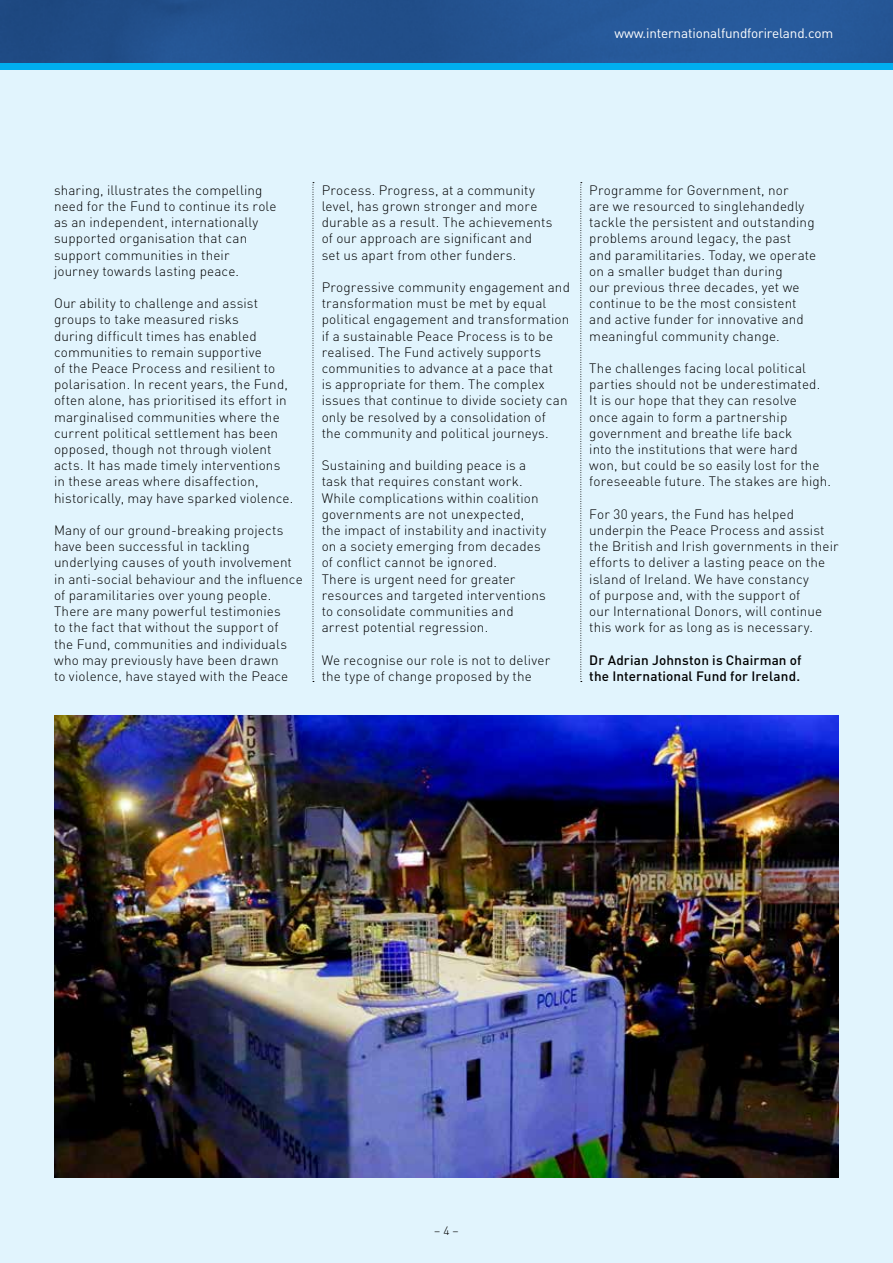
<style>
.page{position:relative;width:893px;height:1263px;background:#e1f4fd}
.page>*{position:absolute;margin:0;border:0;box-sizing:border-box;transform-origin:0 0}
.t1{font:300 13.5px/16.2px "DIN";letter-spacing:.01em;color:#000}
.t2{font:500 13.5px/16.2px "DIN";letter-spacing:.01em;color:#000}
.t3{font:13.5px "DIN";letter-spacing:-.01em;color:#fff}
.t4{font:300 12px "DIN";color:#000}
</style>
<div class="page">
<img style="left:1px;top:0;width:892px;height:64px">
<svg style="left:313px;top:182px;width:1px;height:500px"></svg>
<svg style="left:580px;top:182px;width:2px;height:500px"></svg>
<img style="left:54px;top:716px;width:785px;height:462px">
<div style="left:0;top:64px;width:893px;height:6px;background:#00aeef"></div>
<img style="left:0;top:0;width:1px;height:554px">
<p class="t3" style="left:614px;top:25px;width:220px">www.internationalfundforireland.com</p>
<p class="t1" style="left:54px;top:182px;width:224px">sharing, illustrates the compelling need for the Fund to continue its role as an independent, internationally supported organisation that can support communities in their journey towards lasting peace.</p>
<p class="t1" style="left:54px;top:295px;width:241px">Our ability to challenge and assist groups to take measured risks<br>during difficult times has enabled communities to remain supportive<br>of the Peace Process and resilient to polarisation. In recent years, the Fund, often alone, has prioritised its effort in marginalised communities where the current political settlement has been opposed, though not through violent acts. It has made timely interventions in these areas where disaffection, historically, may have sparked violence.</p>
<p class="t1" style="left:54px;top:522px;width:250px">Many of our ground-breaking projects have been successful in tackling underlying causes of youth involvement in anti-social behaviour and the influence of paramilitaries over young people.<br>There are many powerful testimonies<br>to the fact that without the support of<br>the Fund, communities and individuals who may previously have been drawn<br>to violence, have stayed with the Peace</p>
<p class="t1" style="left:322px;top:182px;width:232px">Process. Progress, at a community level, has grown stronger and more durable as a result. The achievements of our approach are significant and set us apart from other funders.</p>
<p class="t1" style="left:322px;top:279px;width:250px">Progressive community engagement and transformation must be met by equal political engagement and transformation if a sustainable Peace Process is to be realised. The Fund actively supports communities to advance at a pace that<br>is appropriate for them. The complex issues that continue to divide society can only be resolved by a consolidation of<br>the community and political journeys.</p>
<p class="t1" style="left:322px;top:457px;width:226px">Sustaining and building peace is a task that requires constant work.<br>While complications within coalition governments are not unexpected, the impact of instability and inactivity on a society emerging from decades of conflict cannot be ignored.<br>There is urgent need for greater resources and targeted interventions to consolidate communities and arrest potential regression.</p>
<p class="t1" style="left:322px;top:652px;width:230px">We recognise our role is not to deliver the type of change proposed by the</p>
<p class="t1" style="left:589px;top:182px;width:228px">Programme for Government, nor<br>are we resourced to singlehandedly tackle the persistent and outstanding problems around legacy, the past and paramilitaries. Today, we operate on a smaller budget than during<br>our previous three decades, yet we continue to be the most consistent and active funder for innovative and meaningful community change.</p>
<p class="t1" style="left:589px;top:360px;width:243px">The challenges facing local political parties should not be underestimated.<br>It is our hope that they can resolve<br>once again to form a partnership government and breathe life back<br>into the institutions that were hard<br>won, but could be so easily lost for the foreseeable future. The stakes are high.</p>
<p class="t1" style="left:589px;top:506px;width:251px">For 30 years, the Fund has helped underpin the Peace Process and assist the British and Irish governments in their efforts to deliver a lasting peace on the island of Ireland. We have constancy<br>of purpose and, with the support of<br>our International Donors, will continue this work for as long as is necessary.</p>
<p class="t2" style="left:589px;top:651px;width:214px">Dr Adrian Johnston is Chairman of the International Fund for Ireland.</p>
<p class="t4" style="left:434px;top:1223px;width:26px">– 4 –</p>
</div>
